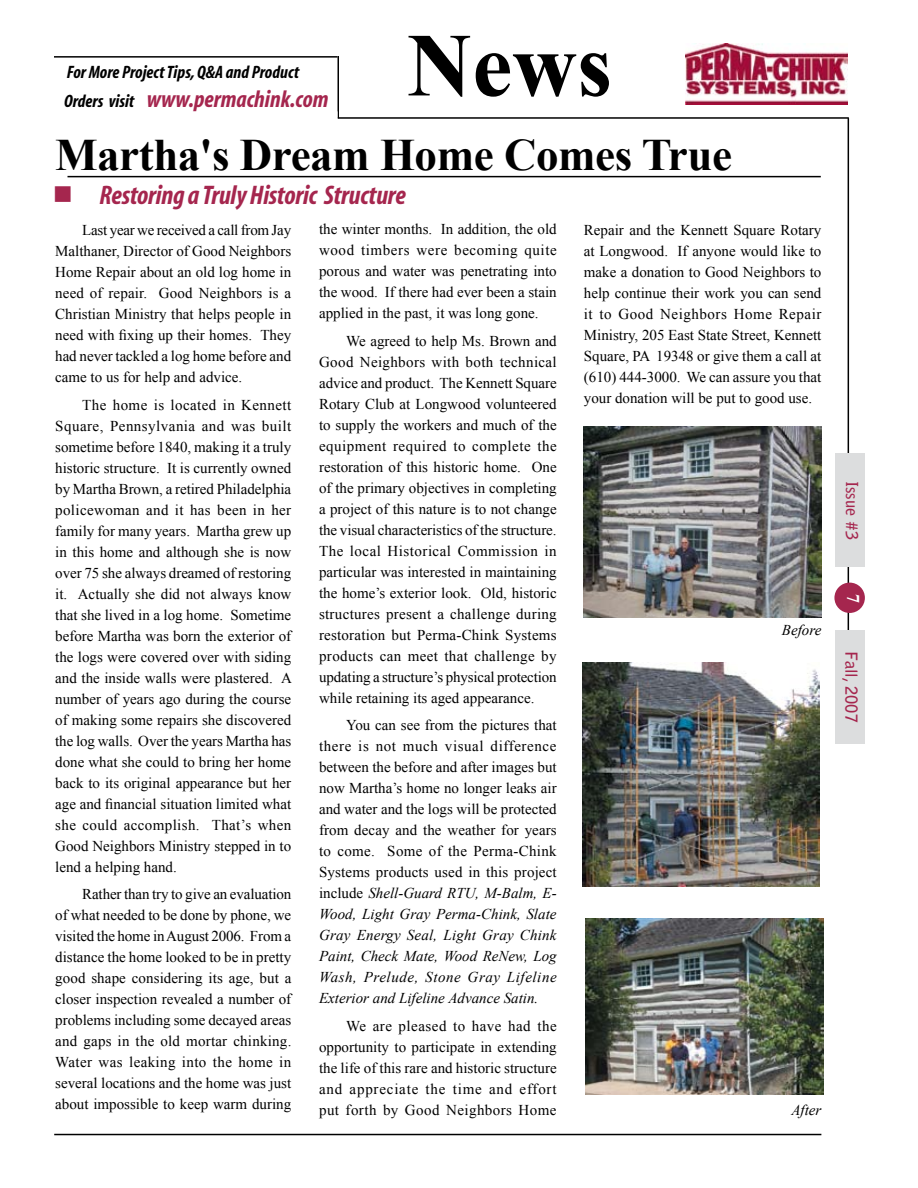
<style>
.page{position:relative;width:918px;height:1188px;background:#fff}
.page>*{position:absolute;margin:0;border:0;box-sizing:border-box;transform-origin:0 0}
.t1{font:700 90px "Times New Roman";color:#000}
.t2{font:700 45px "Times New Roman";letter-spacing:-.01em;color:#000}
.t3{font:italic 700 condensed 27px "Myriad";letter-spacing:-.01em;color:#a5264e}
.t4{font:italic 700 condensed 24px "Myriad";color:#a5264e}
.t5{font:italic 700 condensed 18px "Myriad";color:#000}
.t6{font:700 18px "Times New Roman";color:#fff}
.t7{font:700 16.5px "Bell Gothic";color:#a5264e}
.t8{font:15px/21px "Times New Roman";color:#000;text-align:justify}
.t9{font:italic 15px "Times New Roman";color:#000}
.s1{font-size:18px;color:#000}
.s2{font-style:italic}
</style>
<div class="page">
<hr style="left:54px;top:56px;width:284px;height:2px;background:#000">
<hr style="left:338px;top:56px;width:1px;height:62px;background:#000">
<hr style="left:338px;top:117px;width:511px;height:2px;background:#000">
<img style="left:686px;top:43px;width:162px;height:62px">
<hr style="left:68px;top:176px;width:753px;height:1px;background:#000">
<hr style="left:848px;top:118px;width:1px;height:625px;background:#000">
<div style="left:835px;top:453px;width:30px;height:114px;background:#dcddde"></div>
<div style="left:835px;top:630px;width:30px;height:114px;background:#dcddde"></div>
<div style="left:834px;top:583px;width:31px;height:30px;background:#a5264e;border-radius:50%"></div>
<hr style="left:54px;top:1134px;width:767px;height:1px;background:#000">
<img style="left:584px;top:426px;width:237px;height:192px">
<img style="left:583px;top:663px;width:237px;height:223px">
<img style="left:586px;top:918px;width:237px;height:176px">
<p class="t5" style="left:67px;top:63px;width:234px">For More Project Tips, Q&amp;A and Product</p>
<h3 class="t4" style="left:64px;top:87px;width:266px"><span class="s1">Orders visit</span> www.permachink.com</h3>
<h1 class="t1" style="left:407px;top:3px;width:206px">News</h1>
<h2 class="t2" style="left:55px;top:123px;width:678px">Martha's Dream Home Comes True</h2>
<h3 class="t3" style="left:53px;top:182px;width:354px">■ Restoring a Truly Historic Structure</h3>
<p class="t8" style="left:55px;top:219px;width:238px;text-indent:27px">Last year we received a call from Jay Malthaner, Director of Good Neighbors Home Repair about an old log home in need of repair. Good Neighbors is a Christian Ministry that helps people in need with fixing up their homes. They had never tackled a log home before and came to us for help and advice.</p>
<p class="t8" style="left:55px;top:394px;width:238px;text-indent:27px">The home is located in Kennett Square, Pennsylvania and was built sometime before 1840, making it a truly historic structure. It is currently owned by Martha Brown, a retired Philadelphia policewoman and it has been in her family for many years. Martha grew up in this home and although she is now over 75 she always dreamed of restoring it. Actually she did not always know that she lived in a log home. Sometime before Martha was born the exterior of the logs were covered over with siding and the inside walls were plastered. A number of years ago during the course of making some repairs she discovered the log walls. Over the years Martha has done what she could to bring her home back to its original appearance but her age and financial situation limited what she could accomplish. That’s when Good Neighbors Ministry stepped in to lend a helping hand.</p>
<p class="t8" style="left:55px;top:884px;width:238px;text-indent:27px">Rather than try to give an evaluation of what needed to be done by phone, we visited the home in August 2006. From a distance the home looked to be in pretty good shape considering its age, but a closer inspection revealed a number of problems including some decayed areas and gaps in the old mortar chinking.<br>Water was leaking into the home in several locations and the home was just about impossible to keep warm during</p>
<p class="t8" style="left:319px;top:218px;width:239px">the winter months. In addition, the old wood timbers were becoming quite porous and water was penetrating into the wood. If there had ever been a stain applied in the past, it was long gone.</p>
<p class="t8" style="left:319px;top:330px;width:239px;text-indent:27px">We agreed to help Ms. Brown and Good Neighbors with both technical advice and product. The Kennett Square Rotary Club at Longwood volunteered to supply the workers and much of the equipment required to complete the restoration of this historic home. One of the primary objectives in completing a project of this nature is to not change the visual characteristics of the structure.<br>The local Historical Commission in particular was interested in maintaining the home’s exterior look. Old, historic structures present a challenge during restoration but Perma-Chink Systems products can meet that challenge by updating a structure’s physical protection while retaining its aged appearance.</p>
<p class="t8" style="left:319px;top:715px;width:239px;text-indent:27px">You can see from the pictures that there is not much visual difference between the before and after images but now Martha’s home no longer leaks air and water and the logs will be protected from decay and the weather for years to come. Some of the Perma-Chink Systems products used in this project include <span class="s2">Shell-Guard RTU, M-Balm, E-Wood, Light Gray Perma-Chink, Slate Gray Energy Seal, Light Gray Chink Paint, Check Mate, Wood ReNew, Log Wash, Prelude, Stone Gray Lifeline Exterior and Lifeline Advance Satin.</span></p>
<p class="t8" style="left:319px;top:1015px;width:239px;text-indent:27px">We are pleased to have had the opportunity to participate in extending the life of this rare and historic structure and appreciate the time and effort put forth by Good Neighbors Home</p>
<p class="t8" style="left:584px;top:219px;width:239px">Repair and the Kennett Square Rotary at Longwood. If anyone would like to make a donation to Good Neighbors to help continue their work you can send it to Good Neighbors Home Repair Ministry, 205 East State Street, Kennett Square, PA 19348 or give them a call at (610) 444-3000. We can assure you that your donation will be put to good use.</p>
<p class="t9" style="left:782px;top:619px;width:41px">Before</p>
<p class="t9" style="left:791px;top:1100px;width:31px">After</p>
<p class="t7" style="left:862px;top:481px;width:61px;rotate:90deg">Issue #3</p>
<p class="t6" style="left:866px;top:594px;width:10px;rotate:90deg">7</p>
<p class="t7" style="left:861px;top:651px;width:73px;rotate:90deg">Fall, 2007</p>
</div>
